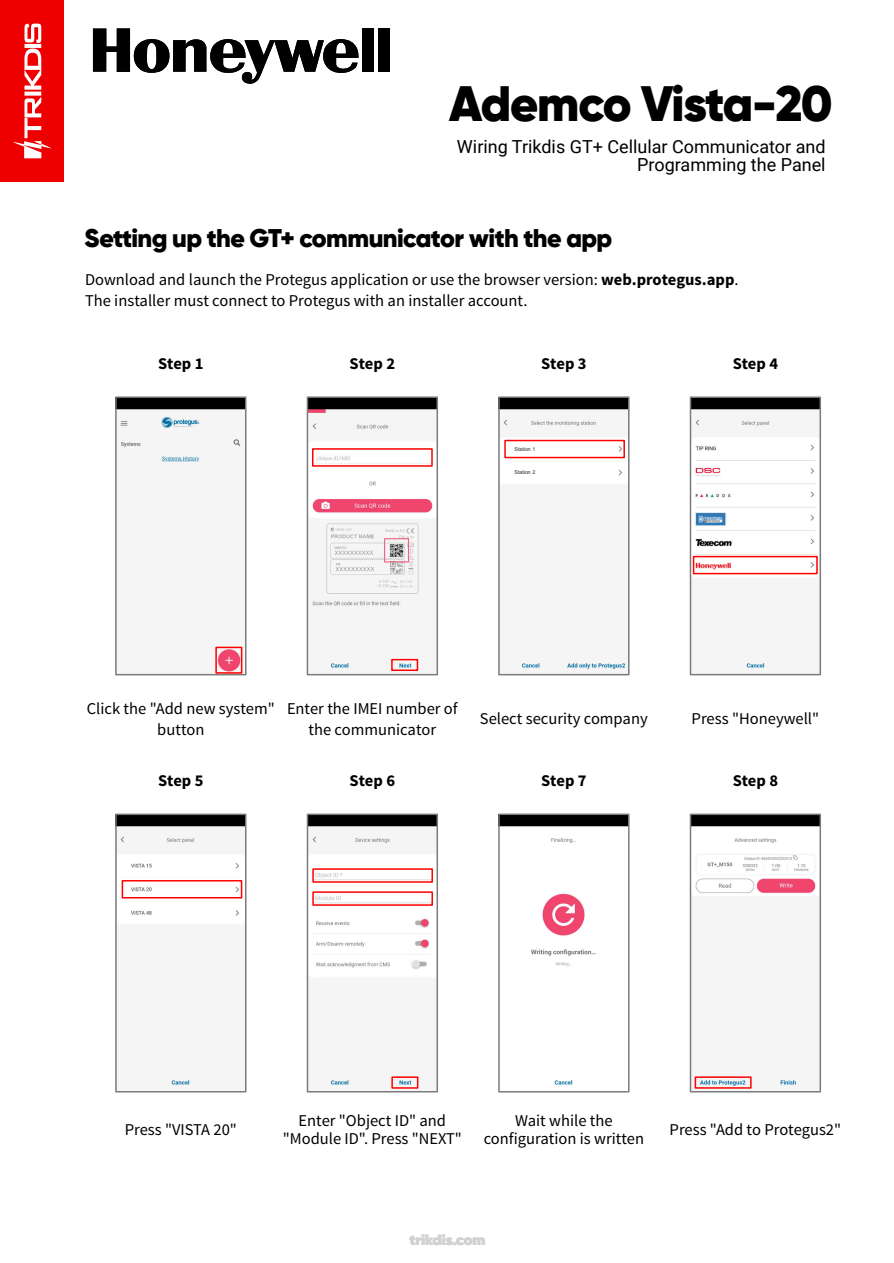
<style>
.page{position:relative;width:894px;height:1263px;background:#fff}
.page>*{position:absolute;margin:0;border:0;box-sizing:border-box;transform-origin:0 0}
.t1{font:900 49.5px "Gilroy";letter-spacing:-.035em;color:#000}
.t2{font:900 25.5px "Gilroy";letter-spacing:-.02em;color:#000}
.t3{font:18px/18px "Roboto";color:#000;text-align:right}
.t4{font:16.5px/21px "Source Sans Pro";color:#000;text-align:center}
.t5{font:700 16.5px "Source Sans Pro";color:#000}
.t6{font:900 14.85px "Gilroy";color:#d1d1d1}
.t7{font:5.25px "Arial";color:#282828}
.s1{font-weight:700}
</style>
<div class="page">
<div style="left:0;top:0;width:63px;height:181px;background:#e00"></div>
<svg style="left:13px;top:24px;width:38px;height:134px"></svg>
<img style="left:118px;top:399px;width:125px;height:273px">
<div style="left:115px;top:396px;width:131px;height:279px;border:2px solid #7b7b7b"></div>
<div style="left:215px;top:647px;width:27px;height:27px;border:2px solid #f00"></div>
<img style="left:309px;top:399px;width:126px;height:273px">
<div style="left:306px;top:396px;width:132px;height:279px;border:2px solid #7b7b7b"></div>
<div style="left:312px;top:448px;width:120px;height:19px;border:2px solid #f00"></div>
<div style="left:391px;top:659px;width:27px;height:12px;border:2px solid #f00"></div>
<img style="left:501px;top:399px;width:125px;height:271px">
<div style="left:498px;top:396px;width:131px;height:279px;border:2px solid #7b7b7b"></div>
<img style="left:511px;top:445px;width:41px;height:8px">
<img style="left:511px;top:468px;width:41px;height:9px">
<div style="left:504px;top:440px;width:120px;height:18px;border:2px solid #f00"></div>
<img style="left:309px;top:817px;width:126px;height:272px">
<div style="left:306px;top:814px;width:132px;height:278px;border:2px solid #7b7b7b"></div>
<div style="left:312px;top:868px;width:121px;height:15px;border:2px solid #f00"></div>
<div style="left:312px;top:891px;width:121px;height:15px;border:2px solid #f00"></div>
<div style="left:391px;top:1076px;width:27px;height:13px;border:2px solid #f00"></div>
<img style="left:501px;top:816px;width:125px;height:269px">
<div style="left:498px;top:813px;width:131px;height:279px;border:2px solid #7b7b7b"></div>
<img style="left:692px;top:817px;width:125px;height:272px">
<div style="left:689px;top:814px;width:131px;height:278px;border:2px solid #7b7b7b"></div>
<div style="left:694px;top:1076px;width:57px;height:13px;border:2px solid #f00"></div>
<img style="left:692px;top:399px;width:125px;height:269px">
<div style="left:689px;top:396px;width:131px;height:279px;border:2px solid #7b7b7b"></div>
<div style="left:692px;top:556px;width:125px;height:18px;border:2px solid #f00"></div>
<img style="left:118px;top:817px;width:125px;height:268px">
<div style="left:115px;top:814px;width:131px;height:278px;border:2px solid #7b7b7b"></div>
<div style="left:122px;top:880px;width:120px;height:18px;border:2px solid #f00"></div>
<svg style="left:93px;top:28px;width:266px;height:56px"></svg>
<div style="left:362px;top:28px;width:12px;height:44px;background:#000"></div>
<div style="left:378px;top:29px;width:11px;height:43px;background:#000"></div>
<h1 class="t1" style="left:449px;top:83px;width:384px">Ademco Vista-20</h1>
<p class="t3" style="left:457px;top:140px;width:370px">Wiring Trikdis GT+ Cellular Communicator and<br>Programming the Panel</p>
<h2 class="t2" style="left:85px;top:227px;width:529px">Setting up the GT+ communicator with the app</h2>
<p class="t4" style="left:85px;top:271px;width:655px;text-align:left">Download and launch the Protegus application or use the browser version: <span class="s1">web.protegus.app</span>.<br>The installer must connect to Protegus with an installer account.</p>
<p class="t5" style="left:158px;top:357px;width:47px">Step 1</p>
<p class="t5" style="left:349px;top:357px;width:47px">Step 2</p>
<p class="t5" style="left:541px;top:357px;width:47px">Step 3</p>
<p class="t5" style="left:732px;top:357px;width:47px">Step 4</p>
<p class="t7" style="left:514px;top:447px;width:22px">Station 1</p>
<p class="t7" style="left:514px;top:471px;width:22px">Station 2</p>
<p class="t4" style="left:87px;top:699px;width:189px">Click the "Add new system" button</p>
<p class="t4" style="left:287px;top:699px;width:172px">Enter the IMEI number of the communicator</p>
<p class="t4" style="left:480px;top:710px;width:169px">Select security company</p>
<p class="t4" style="left:691px;top:710px;width:129px">Press "Honeywell"</p>
<p class="t5" style="left:158px;top:773px;width:47px">Step 5</p>
<p class="t5" style="left:349px;top:773px;width:47px">Step 6</p>
<p class="t5" style="left:541px;top:773px;width:47px">Step 7</p>
<p class="t5" style="left:732px;top:773px;width:47px">Step 8</p>
<p class="t4" style="left:125px;top:1121px;width:114px">Press "VISTA 20"</p>
<p class="t4" style="left:282px;top:1113px;width:181px;line-height:18px">Enter "Object ID" and "Module ID". Press "NEXT"</p>
<p class="t4" style="left:483px;top:1113px;width:162px;line-height:18px">Wait while the configuration is written</p>
<p class="t4" style="left:669px;top:1121px;width:173px">Press "Add to Protegus2"</p>
<p class="t6" style="left:409px;top:1233px;width:77px">trikdis.com</p>
</div>
